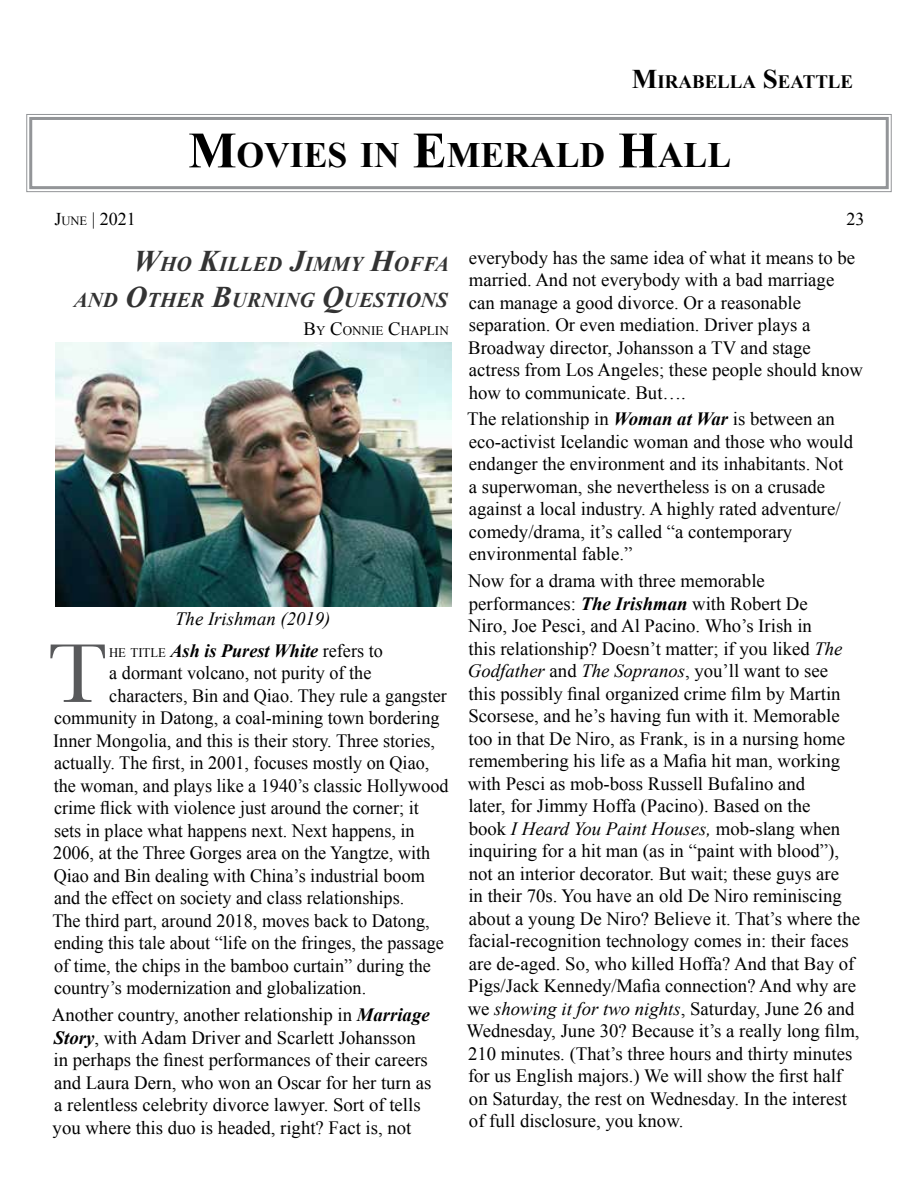
<style>
.page{position:relative;width:918px;height:1188px;background:#fff}
.page>*{position:absolute;margin:0;border:0;box-sizing:border-box;transform-origin:0 0}
.t1{font:86.7px "Baskerville";color:#58595b}
.t2{font:700 35.7px "Times New Roman";color:#000}
.t3{font:italic 700 21px/36px "Times New Roman";color:#333;text-align:right}
.t4{font:700 18.9px "Times New Roman";color:#000}
.t5{font:18.75px/22.5px "Times New Roman";color:#000}
.t6{font:italic 700 18.75px "Times New Roman";color:#000}
.t7{font:italic 18.75px "Times New Roman";color:#000}
.t8{font:18px "Times New Roman";color:#000}
.t9{font:13.2px "Times New Roman";color:#000}
.s1{font-size:27px}
.s2{font-size:51px}
.s3{font-size:12.6px}
.s4{font-weight:700;font-style:italic}
.s5{font-style:italic}
.s6{font-size:30px}
.s7{font-size:18.75px}
.s8{font-weight:400;font-style:normal;font-size:13.2px}
.s9{font-weight:400;font-style:normal}
</style>
<div class="page">
<svg style="left:26px;top:114px;width:866px;height:79px"></svg>
<div style="left:29px;top:117px;width:860px;height:72px;border:3px solid #939598"></div>
<img style="left:55px;top:342px;width:396px;height:264px">
<p class="t4" style="left:632px;top:69px;width:223px"><span class="s1">M</span>IRABELLA <span class="s1">S</span>EATTLE</p>
<h2 class="t2" style="left:188px;top:131px;width:544px"><span class="s2">M</span>OVIES IN <span class="s2">E</span>MERALD <span class="s2">H</span>ALL</h2>
<p class="t8" style="left:54px;top:207px;width:83px">J<span class="s3">UNE</span> | 2021</p>
<p class="t8" style="left:846px;top:207px;width:19px">23</p>
<p class="t5" style="left:468px;top:246px;width:396px">everybody has the same idea of what it means to be married. And not everybody with a bad marriage can manage a good divorce. Or a reasonable separation. Or even mediation. Driver plays a Broadway director, Johansson a TV and stage actress from Los Angeles; these people should know how to communicate. But….</p>
<p class="t5" style="left:467px;top:408px;width:387px">The relationship in <span class="s4">Woman at War</span> is between an eco-activist Icelandic woman and those who would endanger the environment and its inhabitants. Not a superwoman, she nevertheless is on a crusade against a local industry. A highly rated adventure/ comedy/drama, it’s called “a contemporary environmental fable.”</p>
<p class="t5" style="left:467px;top:569px;width:395px">Now for a drama with three memorable performances: <span class="s4">The Irishman</span> with Robert De<br>Niro, Joe Pesci, and Al Pacino. Who’s Irish in<br>this relationship? Doesn’t matter; if you liked <span class="s5">The Godfather</span> and <span class="s5">The Sopranos</span>, you’ll want to see<br>this possibly final organized crime film by Martin Scorsese, and he’s having fun with it. Memorable too in that De Niro, as Frank, is in a nursing home remembering his life as a Mafia hit man, working with Pesci as mob-boss Russell Bufalino and<br>later, for Jimmy Hoffa (Pacino). Based on the<br>book <span class="s5">I Heard You Paint Houses,</span> mob-slang when inquiring for a hit man (as in “paint with blood”), not an interior decorator. But wait; these guys are<br>in their 70s. You have an old De Niro reminiscing about a young De Niro? Believe it. That’s where the facial-recognition technology comes in: their faces are de-aged. So, who killed Hoffa? And that Bay of Pigs/Jack Kennedy/Mafia connection? And why are we <span class="s5">showing it for two nights</span>, Saturday, June 26 and Wednesday, June 30? Because it’s a really long film, 210 minutes. (That’s three hours and thirty minutes for us English majors.) We will show the first half on Saturday, the rest on Wednesday. In the interest of full disclosure, you know.</p>
<p class="t3" style="left:74px;top:245px;width:377px"><span class="s6">W</span>HO <span class="s6">K</span>ILLED <span class="s6">J</span>IMM Y <span class="s6">H</span>OFFA<br>AND <span class="s6">O</span>THER <span class="s6">B</span>URNING <span class="s6">Q</span>UESTIONS</p>
<p class="t9" style="left:304px;top:322px;width:147px"><span class="s7">B</span>Y <span class="s7">C</span>ONNIE <span class="s7">C</span>HAPLIN</p>
<p class="t7" style="left:175px;top:606px;width:157px">The Irishman (2019)</p>
<h1 class="t1" style="left:48px;top:619px;width:60px">T</h1>
<p class="t6" style="left:109px;top:638px;width:275px"><span class="s8">HE TITLE</span> Ash is Purest White <span class="s9">refers to</span></p>
<p class="t5" style="left:109px;top:662px;width:264px">a dormant volcano, not purity of the</p>
<p class="t5" style="left:109px;top:684px;width:339px">characters, Bin and Qiao. They rule a gangster</p>
<p class="t5" style="left:54px;top:707px;width:387px">community in Datong, a coal-mining town bordering</p>
<p class="t5" style="left:53px;top:729px;width:383px">Inner Mongolia, and this is their story. Three stories,</p>
<p class="t5" style="left:54px;top:752px;width:377px">actually. The first, in 2001, focuses mostly on Qiao,</p>
<p class="t5" style="left:54px;top:774px;width:396px">the woman, and plays like a 1940’s classic Hollywood</p>
<p class="t5" style="left:54px;top:797px;width:366px">crime flick with violence just around the corner; it</p>
<p class="t5" style="left:54px;top:819px;width:362px">sets in place what happens next. Next happens, in</p>
<p class="t5" style="left:53px;top:842px;width:379px">2006, at the Three Gorges area on the Yangtze, with</p>
<p class="t5" style="left:54px;top:864px;width:373px">Qiao and Bin dealing with China’s industrial boom</p>
<p class="t5" style="left:54px;top:887px;width:352px">and the effect on society and class relationships.</p>
<p class="t5" style="left:52px;top:909px;width:379px">The third part, around 2018, moves back to Datong,</p>
<p class="t5" style="left:54px;top:932px;width:391px">ending this tale about “life on the fringes, the passage</p>
<p class="t5" style="left:54px;top:954px;width:378px">of time, the chips in the bamboo curtain” during the</p>
<p class="t5" style="left:54px;top:977px;width:314px">country’s modernization and globalization.</p>
<p class="t5" style="left:52px;top:1003px;width:381px">Another country, another relationship in <span class="s4">Marriage Story</span>, with Adam Driver and Scarlett Johansson in perhaps the finest performances of their careers and Laura Dern, who won an Oscar for her turn as a relentless celebrity divorce lawyer. Sort of tells you where this duo is headed, right? Fact is, not</p>
</div>
